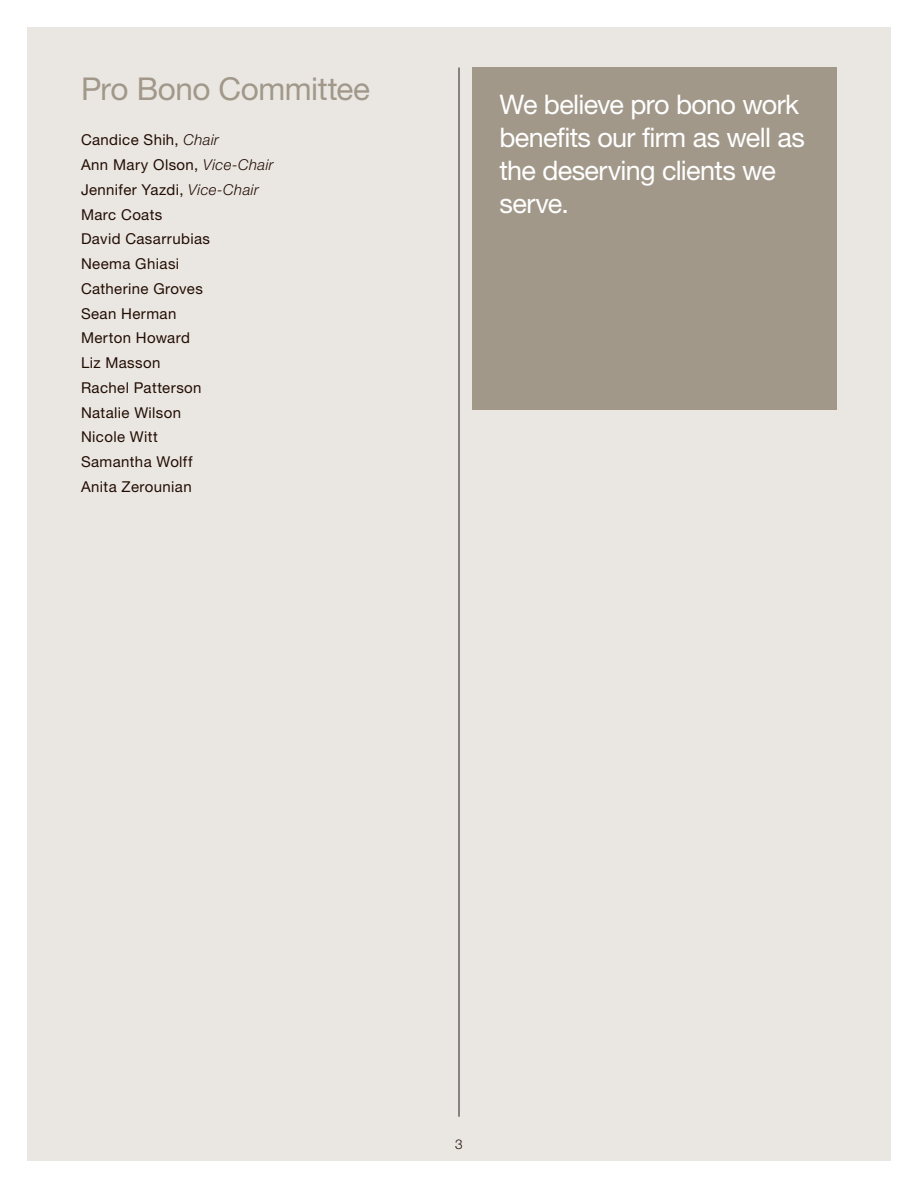
<style>
.page{position:relative;width:918px;height:1188px;background:#fff}
.page>*{position:absolute;margin:0;border:0;box-sizing:border-box;transform-origin:0 0}
.Section_Headers{font:31.5px "Helvetica Neue LT Std";letter-spacing:-.015em;color:#a1988a}
.Pull_Quote{font:27px/33px "Helvetica Neue LT Std";letter-spacing:-.025em;color:#fff}
.Bullet_Point_List_v3{font:15px "Helvetica Neue LT Std";letter-spacing:.025em;color:#230d02}
.t1{font:300 13.5px "Helvetica Neue LT Std";color:#230d02}
.s1{font-weight:300;font-style:italic}
</style>
<div class="page">
<div style="left:27px;top:27px;width:864px;height:1134px;background:#eae7e3"></div>
<hr style="left:459px;top:68px;width:1px;height:1049px;background:#231f20">
<div style="left:472px;top:68px;width:365px;height:342px;background:#a1988a"></div>
<p class="Section_Headers" style="left:81px;top:70px;width:291px">Pro Bono Committee</p>
<p class="Bullet_Point_List_v3" style="left:81px;top:131px;width:140px">Candice Shih, <span class="s1">Chair</span></p>
<p class="Bullet_Point_List_v3" style="left:81px;top:156px;width:194px">Ann Mary Olson, <span class="s1">Vice-Chair</span></p>
<p class="Bullet_Point_List_v3" style="left:81px;top:180px;width:179px">Jennifer Yazdi, <span class="s1">Vice-Chair</span></p>
<p class="Bullet_Point_List_v3" style="left:81px;top:205px;width:83px">Marc Coats</p>
<p class="Bullet_Point_List_v3" style="left:81px;top:230px;width:131px">David Casarrubias</p>
<p class="Bullet_Point_List_v3" style="left:81px;top:255px;width:100px">Neema Ghiasi</p>
<p class="Bullet_Point_List_v3" style="left:81px;top:279px;width:123px">Catherine Groves</p>
<p class="Bullet_Point_List_v3" style="left:81px;top:304px;width:97px">Sean Herman</p>
<p class="Bullet_Point_List_v3" style="left:81px;top:329px;width:111px">Merton Howard</p>
<p class="Bullet_Point_List_v3" style="left:81px;top:354px;width:81px">Liz Masson</p>
<p class="Bullet_Point_List_v3" style="left:81px;top:378px;width:122px">Rachel Patterson</p>
<p class="Bullet_Point_List_v3" style="left:81px;top:403px;width:102px">Natalie Wilson</p>
<p class="Bullet_Point_List_v3" style="left:81px;top:428px;width:78px">Nicole Witt</p>
<p class="Bullet_Point_List_v3" style="left:81px;top:453px;width:113px">Samantha Wolff</p>
<p class="Bullet_Point_List_v3" style="left:81px;top:477px;width:112px">Anita Zerounian</p>
<p class="Pull_Quote" style="left:500px;top:87px;width:307px">We believe pro bono work benefits our firm as well as the deserving clients we serve.</p>
<p class="t1" style="left:455px;top:1136px;width:9px">3</p>
</div>
